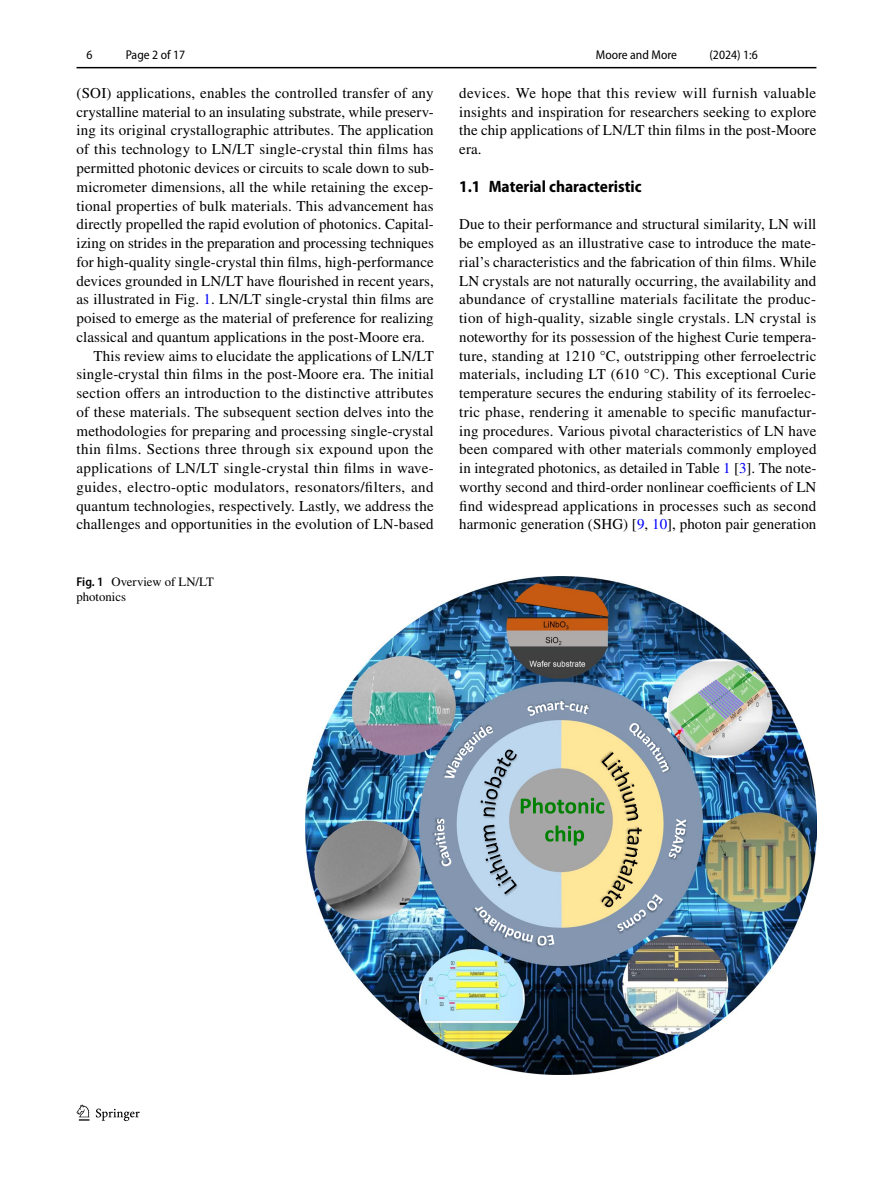
<style>
.page{position:relative;width:893px;height:1187px;background:#fff}
.page>*{position:absolute;margin:0;border:0;box-sizing:border-box;transform-origin:0 0}
.t1{font:700 semi-condensed 16.5px "Myriad Pro";color:#000}
.t2{font:15px/18.8px "STIX";letter-spacing:.01em;color:#000;text-align:justify}
.t3{font:semi-condensed 12.75px "Myriad Pro";color:#000}
.t4{font:12.75px/15px "STIX";color:#000}
.s1{color:#00f}
.s2{font-family:"Myriad Pro";font-weight:600;font-stretch:semi-condensed}
</style>
<div class="page">
<hr style="left:77px;top:67px;width:739px;height:1px;background:#000">
<svg style="left:77px;top:1104px;width:12px;height:16px"></svg>
<svg style="left:96px;top:1108px;width:44px;height:12px"></svg>
<img style="left:306px;top:576px;width:510px;height:497px">
<svg style="left:527px;top:701px;width:62px;height:14px"></svg>
<svg style="left:435px;top:723px;width:251px;height:222px"></svg>
<p class="t3" style="left:87px;top:48px;width:8px">6</p>
<p class="t3" style="left:126px;top:48px;width:61px">Page 2 of 17</p>
<p class="t3" style="left:596px;top:48px;width:83px">Moore and More</p>
<p class="t3" style="left:709px;top:48px;width:50px">(2024) 1:6</p>
<p class="t2" style="left:77px;top:84px;width:358px">(SOI) applications, enables the controlled transfer of any</p>
<p class="t2" style="left:77px;top:103px;width:359px">crystalline material to an insulating substrate, while preserv-</p>
<p class="t2" style="left:77px;top:122px;width:359px">ing its original crystallographic attributes. The application</p>
<p class="t2" style="left:77px;top:141px;width:358px">of this technology to LN/LT single-crystal thin films has</p>
<p class="t2" style="left:77px;top:159px;width:359px">permitted photonic devices or circuits to scale down to sub-</p>
<p class="t2" style="left:77px;top:178px;width:358px">micrometer dimensions, all the while retaining the excep-</p>
<p class="t2" style="left:77px;top:197px;width:359px">tional properties of bulk materials. This advancement has</p>
<p class="t2" style="left:77px;top:216px;width:359px">directly propelled the rapid evolution of photonics. Capital-</p>
<p class="t2" style="left:77px;top:234px;width:359px">izing on strides in the preparation and processing techniques</p>
<p class="t2" style="left:77px;top:253px;width:359px">for high-quality single-crystal thin films, high-performance</p>
<p class="t2" style="left:77px;top:272px;width:359px">devices grounded in LN/LT have flourished in recent years,</p>
<p class="t2" style="left:77px;top:291px;width:359px">as illustrated in Fig. <span class="s1">1</span>. LN/LT single-crystal thin films are</p>
<p class="t2" style="left:77px;top:309px;width:359px">poised to emerge as the material of preference for realizing</p>
<p class="t2" style="left:77px;top:328px;width:350px">classical and quantum applications in the post-Moore era.</p>
<p class="t2" style="left:94px;top:347px;width:342px">This review aims to elucidate the applications of LN/LT</p>
<p class="t2" style="left:77px;top:366px;width:359px">single-crystal thin films in the post-Moore era. The initial</p>
<p class="t2" style="left:77px;top:384px;width:359px">section offers an introduction to the distinctive attributes</p>
<p class="t2" style="left:77px;top:403px;width:359px">of these materials. The subsequent section delves into the</p>
<p class="t2" style="left:77px;top:422px;width:359px">methodologies for preparing and processing single-crystal</p>
<p class="t2" style="left:77px;top:441px;width:358px">thin films. Sections three through six expound upon the</p>
<p class="t2" style="left:77px;top:459px;width:359px">applications of LN/LT single-crystal thin films in wave-</p>
<p class="t2" style="left:77px;top:478px;width:358px">guides, electro-optic modulators, resonators/filters, and</p>
<p class="t2" style="left:77px;top:497px;width:359px">quantum technologies, respectively. Lastly, we address the</p>
<p class="t2" style="left:77px;top:516px;width:359px">challenges and opportunities in the evolution of LN-based</p>
<p class="t2" style="left:459px;top:84px;width:359px">devices. We hope that this review will furnish valuable insights and inspiration for researchers seeking to explore the chip applications of LN/LT thin films in the post-Moore era.</p>
<p class="t1" style="left:459px;top:177px;width:184px">1.1 Material characteristic</p>
<p class="t2" style="left:459px;top:216px;width:359px">Due to their performance and structural similarity, LN will be employed as an illustrative case to introduce the mate&shy;rial’s characteristics and the fabrication of thin films. While LN crystals are not naturally occurring, the availability and abundance of crystalline materials facilitate the produc&shy;tion of high-quality, sizable single crystals. LN crystal is noteworthy for its possession of the highest Curie tempera&shy;ture, standing at 1210 °C, outstripping other ferroelectric materials, including LT (610 °C). This exceptional Curie temperature secures the enduring stability of its ferroelec&shy;tric phase, rendering it amenable to specific manufactur&shy;ing procedures. Various pivotal characteristics of LN have been compared with other materials commonly employed in integrated photonics, as detailed in Table <span class="s1">1</span> [<span class="s1">3</span>]. The note&shy;worthy second and third-order nonlinear coefficients of LN find widespread applications in processes such as second harmonic generation (SHG) [<span class="s1">9</span>, <span class="s1">10</span>], photon pair generation</p>
<p class="t4" style="left:77px;top:575px;width:139px"><span class="s2">Fig. 1</span> Overview of LN/LT photonics</p>
</div>
